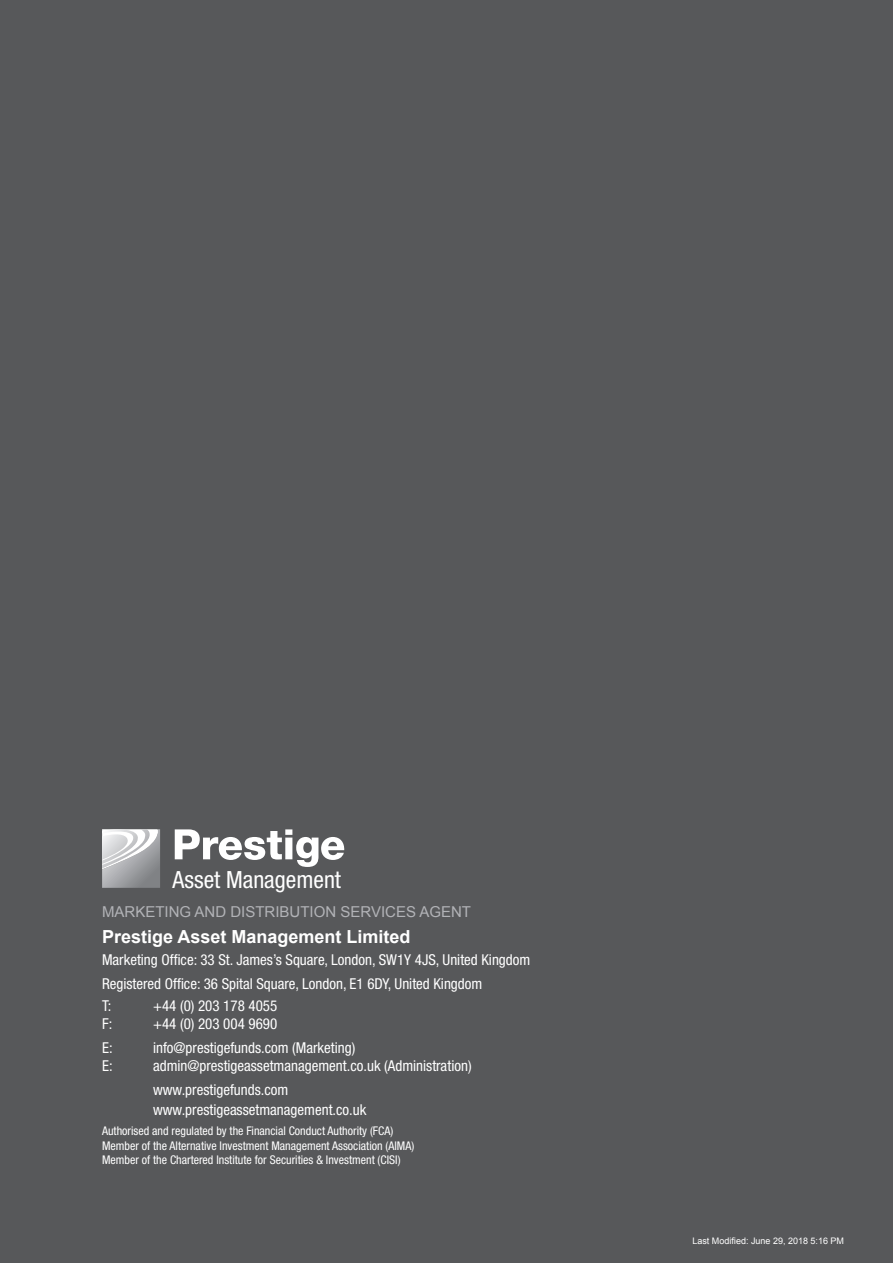
<style>
.page{position:relative;width:893px;height:1263px;background:#57585a}
.page>*{position:absolute;margin:0;border:0;box-sizing:border-box;transform-origin:0 0}
.t1{font:condensed 23.7px "Helvetica Neue";color:#fff}
.t2{font:700 18px "Arial";color:#fff}
.t3{font:condensed 15px/24px "Helvetica Neue";color:#fff}
.t4{font:15px "Arial";color:#b2b3b7}
.t5{font:condensed 12px/14.4px "Helvetica Neue";color:#fff}
.t6{font:9px "Arial";color:#fff}
</style>
<div class="page">
<svg style="left:175px;top:829px;width:169px;height:38px"></svg>
<svg style="left:102px;top:829px;width:58px;height:59px;background:#bbbcbe"></svg>
<h1 class="t1" style="left:173px;top:866px;width:170px">Asset Management</h1>
<p class="t4" style="left:102px;top:902px;width:370px">MARKETING AND DISTRIBUTION SERVICES AGENT</p>
<p class="t2" style="left:102px;top:924px;width:310px">Prestige Asset Management Limited</p>
<p class="t3" style="left:102px;top:947px;width:430px">Marketing Office: 33 St. James’s Square, London, SW1Y 4JS, United Kingdom<br>Registered Office: 36 Spital Square, London, E1 6DY, United Kingdom</p>
<p class="t3" style="left:102px;top:994px;width:11px">T:</p>
<p class="t3" style="left:153px;top:994px;width:126px">+44 (0) 203 178 4055</p>
<p class="t3" style="left:102px;top:1012px;width:12px">F:</p>
<p class="t3" style="left:153px;top:1012px;width:126px">+44 (0) 203 004 9690</p>
<p class="t3" style="left:102px;top:1036px;width:12px">E:</p>
<p class="t3" style="left:153px;top:1036px;width:204px">info@prestigefunds.com (Marketing)</p>
<p class="t3" style="left:102px;top:1054px;width:12px">E:</p>
<p class="t3" style="left:153px;top:1054px;width:320px">admin@prestigeassetmanagement.co.uk (Administration) www.prestigefunds.com</p>
<p class="t3" style="left:153px;top:1097px;width:215px">www.prestigeassetmanagement.co.uk</p>
<p class="t5" style="left:102px;top:1124px;width:314px">Authorised and regulated by the Financial Conduct Authority (FCA)<br>Member of the Alternative Investment Management Association (AIMA)<br>Member of the Chartered Institute for Securities &amp; Investment (CISI)</p>
<p class="t6" style="left:692px;top:1235px;width:153px">Last Modified: June 29, 2018 5:16 PM</p>
</div>
